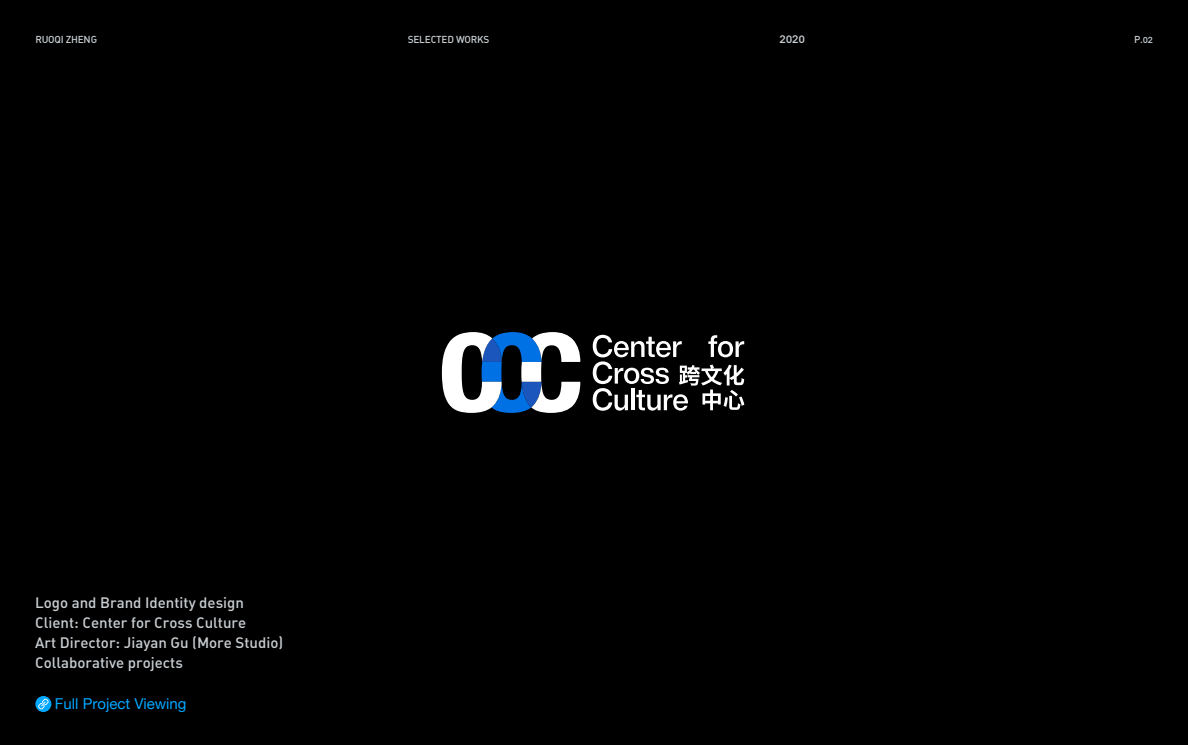
<style>
.page{position:relative;width:1188px;height:745px;background:#fff}
.page>*{position:absolute;margin:0;border:0;box-sizing:border-box;transform-origin:0 0}
.t1{font:15px/20px "DIN Medium Alternate";color:#c9ced2}
.t2{font:15px "Helvetica Neue";color:#00a7ff}
.t3{font:12.5px "DIN Medium Alternate";color:#c9ced2}
.t4{font:10px "DIN Medium Alternate";letter-spacing:-.02em;color:#c9ced2}
</style>
<div class="page">
<div style="left:0;top:0;width:1187px;height:744px;background:#000"></div>
<svg style="left:35px;top:695px;width:16px;height:16px"></svg>
<svg style="left:38px;top:698px;width:11px;height:11px"></svg>
<svg style="left:592px;top:334px;width:152px;height:76px"></svg>
<svg style="left:442px;top:332px;width:138px;height:80px"></svg>
<p class="t4" style="left:35px;top:33px;width:63px">RUOQI ZHENG</p>
<p class="t4" style="left:407px;top:33px;width:83px">SELECTED WORKS</p>
<p class="t3" style="left:779px;top:31px;width:27px">2020</p>
<p class="t4" style="left:1133px;top:33px;width:21px">P.02</p>
<p class="t1" style="left:35px;top:591px;width:249px">Logo and Brand Identity design<br>Client: Center for Cross Culture<br>Art Director: Jiayan Gu (More Studio)<br>Collaborative projects</p>
<p class="t2" style="left:55px;top:694px;width:133px">Full Project Viewing</p>
</div>
